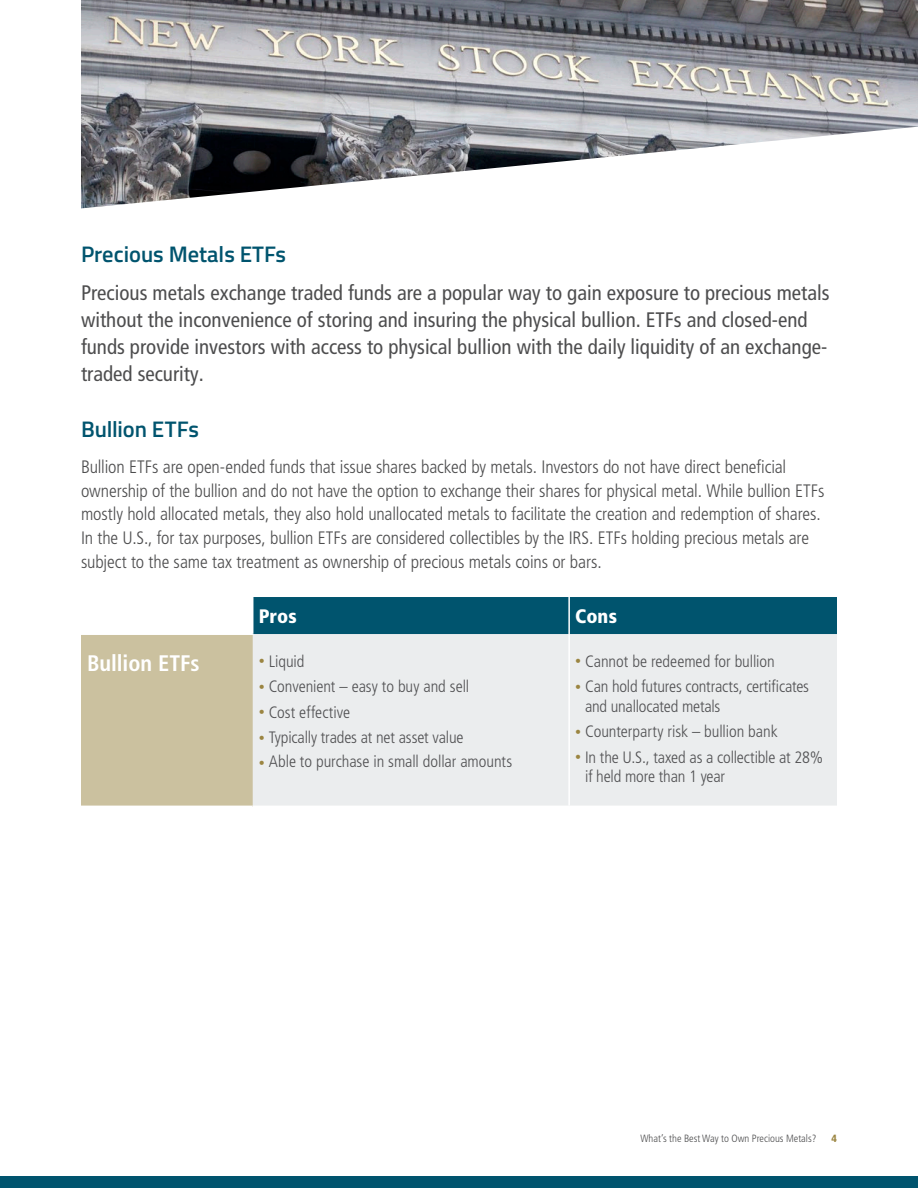
<style>
.page{position:relative;width:918px;height:1188px;background:#fff}
.page>*{position:absolute;margin:0;border:0;box-sizing:border-box;transform-origin:0 0}
.t1{font:600 22.5px "Titillium Web";color:#00546e}
.t2{font:700 condensed 22.5px "Frutiger LT Std";color:#fff}
.t3{font:condensed 21px/27px "Frutiger LT Std";color:#4d4d4e}
.t4{font:900 condensed 19.5px "Frutiger LT Std";letter-spacing:.005em;color:#fff}
.t5{font:300 condensed 18px/24px "Frutiger LT Std";letter-spacing:-.005em;color:#4d4d4e}
.t6{font:300 condensed 16.5px/19.5px "Frutiger LT Std";letter-spacing:-.005em;color:#515153}
.t7{font:300 condensed 10.5px "Frutiger LT Std";color:#4d4d4e}
.t8{font:900 condensed 10.5px "Frutiger LT Std";color:#9b8541}
.s1{font-size:12px;color:#9b8541}
</style>
<div class="page">
<div style="left:0;top:1177px;width:918px;height:11px;background:#00546e"></div>
<div style="left:253px;top:597px;width:584px;height:37px;background:#00546e"></div>
<div style="left:81px;top:634px;width:172px;height:172px;background:#cbc19f"></div>
<div style="left:253px;top:634px;width:584px;height:172px;background:#ebedee"></div>
<hr style="left:81px;top:633px;width:172px;height:2px;background:#fff">
<hr style="left:568px;top:597px;width:2px;height:37px;background:#fff">
<hr style="left:568px;top:634px;width:2px;height:172px;background:#fff">
<img style="left:81px;top:0;width:837px;height:208px">
<p class="t1" style="left:81px;top:237px;width:207px">Precious Metals ETFs</p>
<p class="t3" style="left:81px;top:279px;width:750px">Precious metals exchange traded funds are a popular way to gain exposure to precious metals without the inconvenience of storing and insuring the physical bullion. ETFs and closed-end funds provide investors with access to physical bullion with the daily liquidity of an exchange&shy;traded security.</p>
<p class="t1" style="left:81px;top:412px;width:119px">Bullion ETFs</p>
<p class="t5" style="left:81px;top:455px;width:745px">Bullion ETFs are open-ended funds that issue shares backed by metals. Investors do not have direct beneficial ownership of the bullion and do not have the option to exchange their shares for physical metal. While bullion ETFs mostly hold allocated metals, they also hold unallocated metals to facilitate the creation and redemption of shares.<br>In the U.S., for tax purposes, bullion ETFs are considered collectibles by the IRS. ETFs holding precious metals are subject to the same tax treatment as ownership of precious metals coins or bars.</p>
<p class="t4" style="left:259px;top:604px;width:40px">Pros</p>
<p class="t4" style="left:575px;top:604px;width:43px">Cons</p>
<p class="t2" style="left:87px;top:650px;width:114px">Bullion ETFs</p>
<p class="t6" style="left:259px;top:652px;width:47px"><span class="s1">•</span> Liquid</p>
<p class="t6" style="left:259px;top:677px;width:212px"><span class="s1">•</span> Convenient – easy to buy and sell</p>
<p class="t6" style="left:259px;top:703px;width:93px"><span class="s1">•</span> Cost effective</p>
<p class="t6" style="left:259px;top:728px;width:206px"><span class="s1">•</span> Typically trades at net asset value</p>
<p class="t6" style="left:259px;top:752px;width:255px"><span class="s1">•</span> Able to purchase in small dollar amounts</p>
<p class="t6" style="left:575px;top:652px;width:201px"><span class="s1">•</span> Cannot be redeemed for bullion</p>
<p class="t6" style="left:585px;top:677px;width:226px;text-indent:-10px"><span class="s1">•</span> Can hold futures contracts, certificates and unallocated metals</p>
<p class="t6" style="left:575px;top:722px;width:204px"><span class="s1">•</span> Counterparty risk – bullion bank</p>
<p class="t6" style="left:585px;top:748px;width:240px;text-indent:-10px"><span class="s1">•</span> In the U.S., taxed as a collectible at 28% if held more than 1 year</p>
<p class="t7" style="left:640px;top:1132px;width:177px">What’s the Best Way to Own Precious Metals?</p>
<p class="t8" style="left:832px;top:1132px;width:7px">4</p>
</div>
